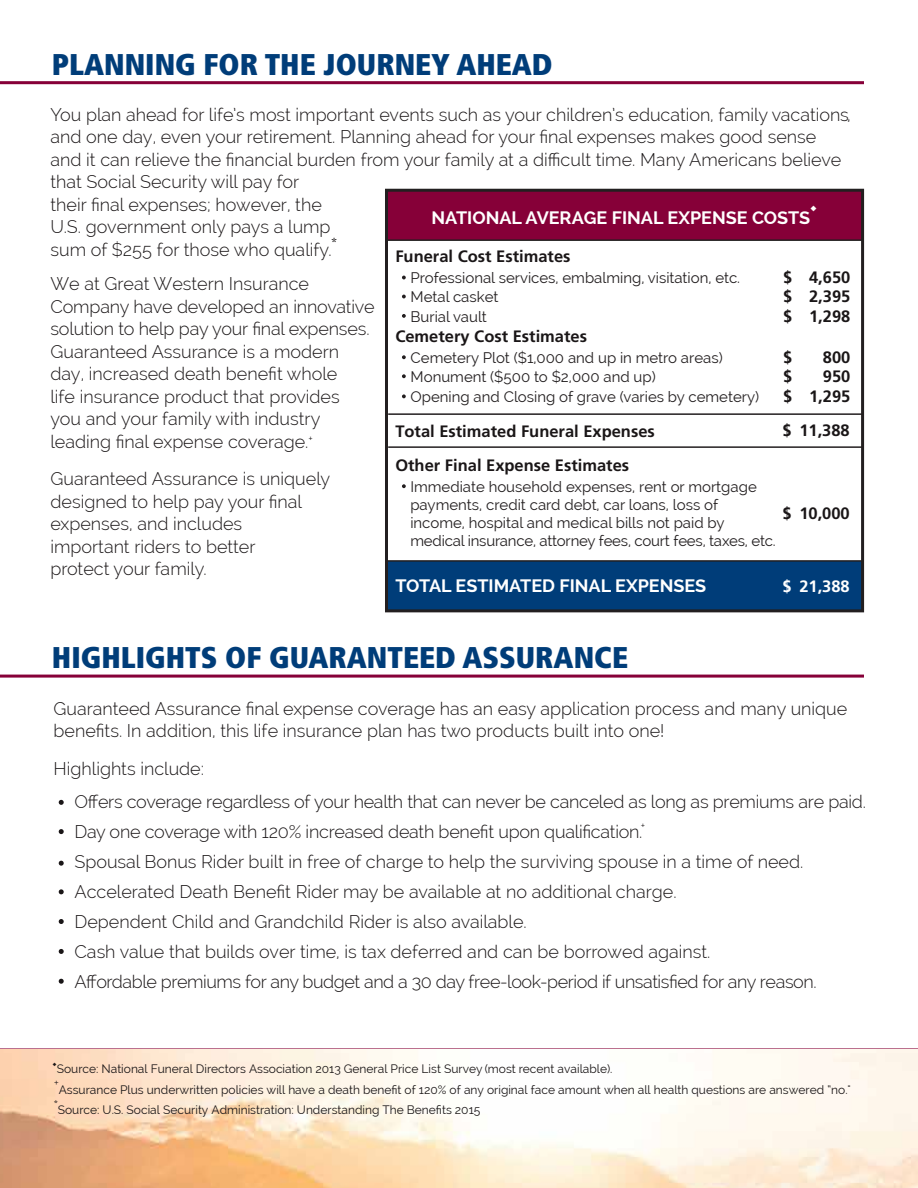
<style>
.page{position:relative;width:918px;height:1188px;background:#fff}
.page>*{position:absolute;margin:0;border:0;box-sizing:border-box;transform-origin:0 0}
.t1{font:900 condensed 30px "Frutiger LT Std";color:#003d79}
.t2{font:300 18px/22.5px "Raleway";color:#1a1617}
.t3{font:700 18px "Raleway";color:#fff}
.t4{font:700 16.5px/19.5px "Frutiger LT Std";color:#1a1617;text-align:justify}
.t5{font:700 16.5px "Frutiger LT Std";color:#fff}
.t6{font:15px/19.5px "Raleway";color:#231f20}
.t7{font:12px "Raleway";color:#1a1617}
.t8{font:10.5px "Rockwell";color:#1a1617}
.t9{font:300 10.5px "Raleway";color:#1a1617}
.t10{font:7.05px "Rockwell";color:#1a1617}
</style>
<div class="page">
<svg style="left:59px;top:800px;width:5px;height:5px"></svg>
<svg style="left:59px;top:829px;width:5px;height:5px"></svg>
<svg style="left:59px;top:861px;width:5px;height:5px"></svg>
<svg style="left:59px;top:889px;width:5px;height:5px"></svg>
<svg style="left:59px;top:919px;width:5px;height:5px"></svg>
<svg style="left:59px;top:949px;width:5px;height:5px"></svg>
<svg style="left:59px;top:979px;width:5px;height:5px"></svg>
<hr style="left:0;top:81px;width:864px;height:3px;background:#860038">
<hr style="left:0;top:675px;width:864px;height:3px;background:#860038">
<hr style="left:0;top:1048px;width:918px;height:3px;background:#860038">
<div style="left:386px;top:190px;width:477px;height:50px;background:#860038"></div>
<div style="left:386px;top:561px;width:477px;height:50px;background:#003d79"></div>
<div style="left:385px;top:189px;width:479px;height:423px;border:3px solid #231f20"></div>
<hr style="left:386px;top:239px;width:477px;height:2px;background:#231f20">
<hr style="left:388px;top:413px;width:475px;height:2px;background:#231f20">
<hr style="left:388px;top:446px;width:475px;height:2px;background:#231f20">
<hr style="left:386px;top:560px;width:477px;height:2px;background:#231f20">
<svg style="left:402px;top:484px;width:4px;height:4px"></svg>
<svg style="left:402px;top:276px;width:4px;height:3px"></svg>
<svg style="left:402px;top:295px;width:4px;height:3px"></svg>
<svg style="left:402px;top:314px;width:4px;height:4px"></svg>
<svg style="left:402px;top:355px;width:4px;height:4px"></svg>
<svg style="left:402px;top:374px;width:4px;height:4px"></svg>
<svg style="left:402px;top:394px;width:4px;height:4px"></svg>
<img style="left:0;top:1050px;width:918px;height:138px">
<svg style="left:53px;top:1063px;width:4px;height:6px"></svg>
<h1 class="t1" style="left:52px;top:52px;width:502px">PLANNING FOR THE JOURNEY AHEAD</h1>
<p class="t2" style="left:50px;top:104px;width:802px">You plan ahead for life’s most important events such as your children’s education, family vacations, and one day, even your retirement. Planning ahead for your final expenses makes good sense and it can relieve the financial burden from your family at a difficult time. Many Americans believe that Social Security will pay for<br>their final expenses; however, the<br>U.S. government only pays a lump<br>sum of $255 for those who qualify.</p>
<p class="t3" style="left:431px;top:207px;width:380px">NATIONAL AVERAGE FINAL EXPENSE COSTS</p>
<p class="t8" style="left:332px;top:235px;width:7px">*</p>
<p class="t2" style="left:50px;top:273px;width:326px">We at Great Western Insurance Company have developed an innovative solution to help pay your final expenses.<br>Guaranteed Assurance is a modern day, increased death benefit whole<br>life insurance product that provides you and your family with industry leading final expense coverage.<sup>+</sup></p>
<p class="t2" style="left:50px;top:468px;width:281px">Guaranteed Assurance is uniquely designed to help pay your final expenses, and includes<br>important riders to better<br>protect your family.</p>
<p class="t4" style="left:395px;top:248px;width:177px">Funeral Cost Estimates</p>
<p class="t6" style="left:411px;top:269px;width:331px">Professional services, embalming, visitation, etc.<br>Metal casket<br>Burial vault</p>
<p class="t4" style="left:395px;top:327px;width:193px">Cemetery Cost Estimates</p>
<p class="t6" style="left:411px;top:349px;width:350px">Cemetery Plot ($1,000 and up in metro areas)<br>Monument ($500 to $2,000 and up)<br>Opening and Closing of grave (varies by cemetery)</p>
<p class="t4" style="left:395px;top:415px;width:261px;line-height:33.8px">Total Estimated Funeral Expenses<br>Other Final Expense Estimates</p>
<p class="t6" style="left:410px;top:479px;width:367px;line-height:18px">Immediate household expenses, rent or mortgage payments, credit card debt, car loans, loss of income, hospital and medical bills not paid by medical insurance, attorney fees, court fees, taxes, etc.</p>
<p class="t4" style="left:783px;top:268px;width:11px">$ $ $</p>
<p class="t4" style="left:783px;top:348px;width:11px">$ $ $</p>
<p class="t4" style="left:809px;top:268px;width:43px">4,650<br>2,395<br>1,298</p>
<p class="t4" style="left:809px;top:348px;width:43px;text-align:right">800<br>950<br>1,295</p>
<p class="t4" style="left:783px;top:422px;width:69px">$ 11,388</p>
<p class="t4" style="left:783px;top:505px;width:69px">$ 10,000</p>
<p class="t3" style="left:395px;top:575px;width:312px">TOTAL ESTIMATED FINAL EXPENSES</p>
<p class="t5" style="left:783px;top:579px;width:69px">$ 21,388</p>
<h1 class="t1" style="left:52px;top:644px;width:578px">HIGHLIGHTS OF GUARANTEED ASSURANCE</h1>
<p class="t2" style="left:54px;top:698px;width:795px">Guaranteed Assurance final expense coverage has an easy application process and many unique benefits. In addition, this life insurance plan has two products built into one!</p>
<p class="t2" style="left:54px;top:759px;width:152px">Highlights include:</p>
<p class="t2" style="left:74px;top:786px;width:793px;line-height:30px">Offers coverage regardless of your health that can never be canceled as long as premiums are paid.<br>Day one coverage with 120% increased death benefit upon qualification.</p>
<p class="t9" style="left:641px;top:820px;width:6px">+</p>
<p class="t2" style="left:74px;top:848px;width:744px;line-height:30px">Spousal Bonus Rider built in free of charge to help the surviving spouse in a time of need.<br>Accelerated Death Benefit Rider may be available at no additional charge.<br>Dependent Child and Grandchild Rider is also available.<br>Cash value that builds over time, is tax deferred and can be borrowed against.<br>Affordable premiums for any budget and a 30 day free-look-period if unsatisfied for any reason.</p>
<p class="t7" style="left:57px;top:1064px;width:557px">Source: National Funeral Directors Association 2013 General Price List Survey (most recent available).</p>
<p class="t10" style="left:54px;top:1099px;width:5px">*</p>
<p class="t7" style="left:58px;top:1104px;width:424px">Source: U.S. Social Security Administration: Understanding The Benefits 2015</p>
<p class="t7" style="left:57px;top:1067px;width:557px">Source: National Funeral Directors Association 2013 General Price List Survey (most recent available).</p>
<p class="t10" style="left:54px;top:1079px;width:6px">+</p>
<p class="t10" style="left:54px;top:1082px;width:6px">+</p>
<p class="t7" style="left:59px;top:1082px;width:794px">Assurance Plus underwritten policies will have a death benefit of 120% of any original face amount when all health questions are answered “no."</p>
<p class="t7" style="left:59px;top:1085px;width:794px">Assurance Plus underwritten policies will have a death benefit of 120% of any original face amount when all health questions are answered “no."</p>
<p class="t7" style="left:58px;top:1107px;width:424px">Source: U.S. Social Security Administration: Understanding The Benefits 2015</p>
</div>
